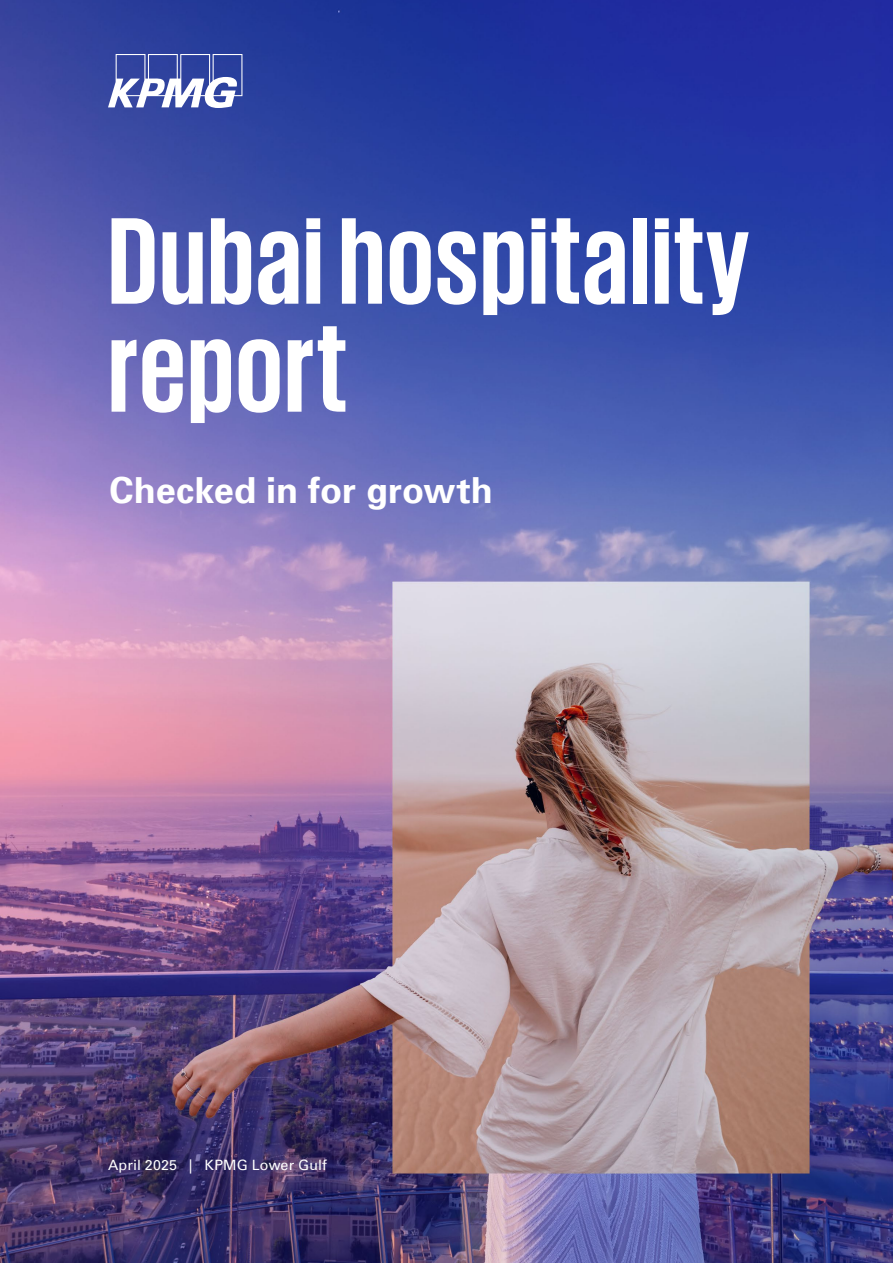
<style>
.page{position:relative;width:893px;height:1263px;background:#fff}
.page>*{position:absolute;margin:0;border:0;box-sizing:border-box;transform-origin:0 0}
.t1{font:700 126px/108px "KPMG";letter-spacing:.01em;color:#fff}
.t2{font:700 36px "Univers 65";color:#fff}
.t3{font:14.25px "Universfor KPMG";letter-spacing:.01em;color:#fff}
</style>
<div class="page">
<img style="left:0;top:0;width:893px;height:1263px">
<svg style="left:108px;top:54px;width:134px;height:54px"></svg>
<h1 class="t1" style="left:108px;top:203px;width:643px">Dubai hospitality report</h1>
<h2 class="t2" style="left:110px;top:467px;width:385px">Checked in for growth</h2>
<p class="t3" style="left:108px;top:1156px;width:220px">April 2025 | KPMG Lower Gulf</p>
</div>
